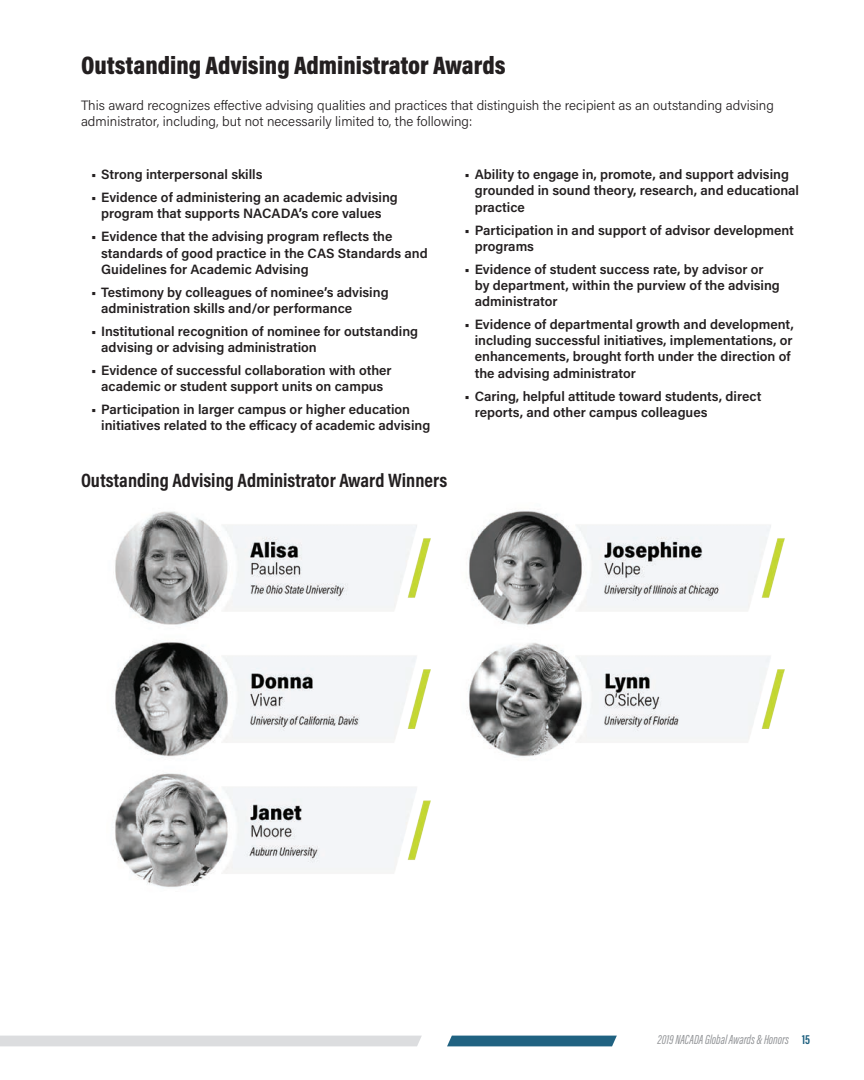
<style>
.page{position:relative;width:864px;height:1080px;background:#fff}
.page>*{position:absolute;margin:0;border:0;box-sizing:border-box;transform-origin:0 0}
.t1{font:900 25.5px "Acumin Pro Cond";color:#231f20}
.t2{font:700 19.5px "Acumin Pro Cond";color:#231f20}
.t3{font:600 13.5px/16.2px "Acumin Pro";color:#231f20}
.t4{font:300 13.5px/16.2px "Acumin Pro";color:#231f20}
.t5{font:italic 13.5px "Acumin Pro Extra Cond";color:#939598}
.s1{font-weight:700;font-style:normal;color:#206281}
</style>
<div class="page">
<div style="left:447px;top:1036px;width:170px;height:10px;background:#206281"></div>
<div style="left:0;top:1036px;width:422px;height:10px;background:#dcdddf"></div>
<img style="left:113px;top:511px;width:317px;height:377px">
<img style="left:466px;top:511px;width:319px;height:246px">
<h1 class="t1" style="left:81px;top:48px;width:426px">Outstanding Advising Administrator Awards</h1>
<p class="t4" style="left:81px;top:97px;width:694px">This award recognizes effective advising qualities and practices that distinguish the recipient as an outstanding advising administrator, including, but not necessarily limited to, the following:</p>
<p class="t3" style="left:91px;top:166px;width:173px">• Strong interpersonal skills</p>
<p class="t3" style="left:91px;top:189px;width:308px;text-align:center">• Evidence of administering an academic advising program that supports NACADA’s core values</p>
<p class="t3" style="left:101px;top:228px;width:328px;text-indent:-10px">• Evidence that the advising program reflects the standards of good practice in the CAS Standards and<br>Guidelines for Academic Advising</p>
<p class="t3" style="left:101px;top:283px;width:289px;text-indent:-10px">• Testimony by colleagues of nominee’s advising administration skills and/or performance</p>
<p class="t3" style="left:101px;top:322px;width:318px;text-indent:-10px">• Institutional recognition of nominee for outstanding advising or advising administration</p>
<p class="t3" style="left:91px;top:362px;width:302px;text-align:center">• Evidence of successful collaboration with other academic or student support units on campus</p>
<p class="t3" style="left:101px;top:401px;width:331px;text-indent:-10px">• Participation in larger campus or higher education initiatives related to the efficacy of academic advising</p>
<h2 class="t2" style="left:81px;top:468px;width:368px">Outstanding Advising Administrator Award Winners</h2>
<p class="t3" style="left:475px;top:166px;width:326px;text-indent:-10px">• Ability to engage in, promote, and support advising grounded in sound theory, research, and educational practice</p>
<p class="t3" style="left:475px;top:221px;width:321px;text-indent:-10px">• Participation in and support of advisor development programs</p>
<p class="t3" style="left:475px;top:260px;width:307px;text-indent:-10px">• Evidence of student success rate, by advisor or by department, within the purview of the advising administrator</p>
<p class="t3" style="left:475px;top:316px;width:321px;text-indent:-10px">• Evidence of departmental growth and development, including successful initiatives, implementations, or enhancements, brought forth under the direction of the advising administrator</p>
<p class="t3" style="left:475px;top:387px;width:288px;text-indent:-10px">• Caring, helpful attitude toward students, direct reports, and other campus colleagues</p>
<p class="t5" style="left:658px;top:1032px;width:154px">2019 NACADA Global Awards &amp; Honors <span class="s1">15</span></p>
</div>
